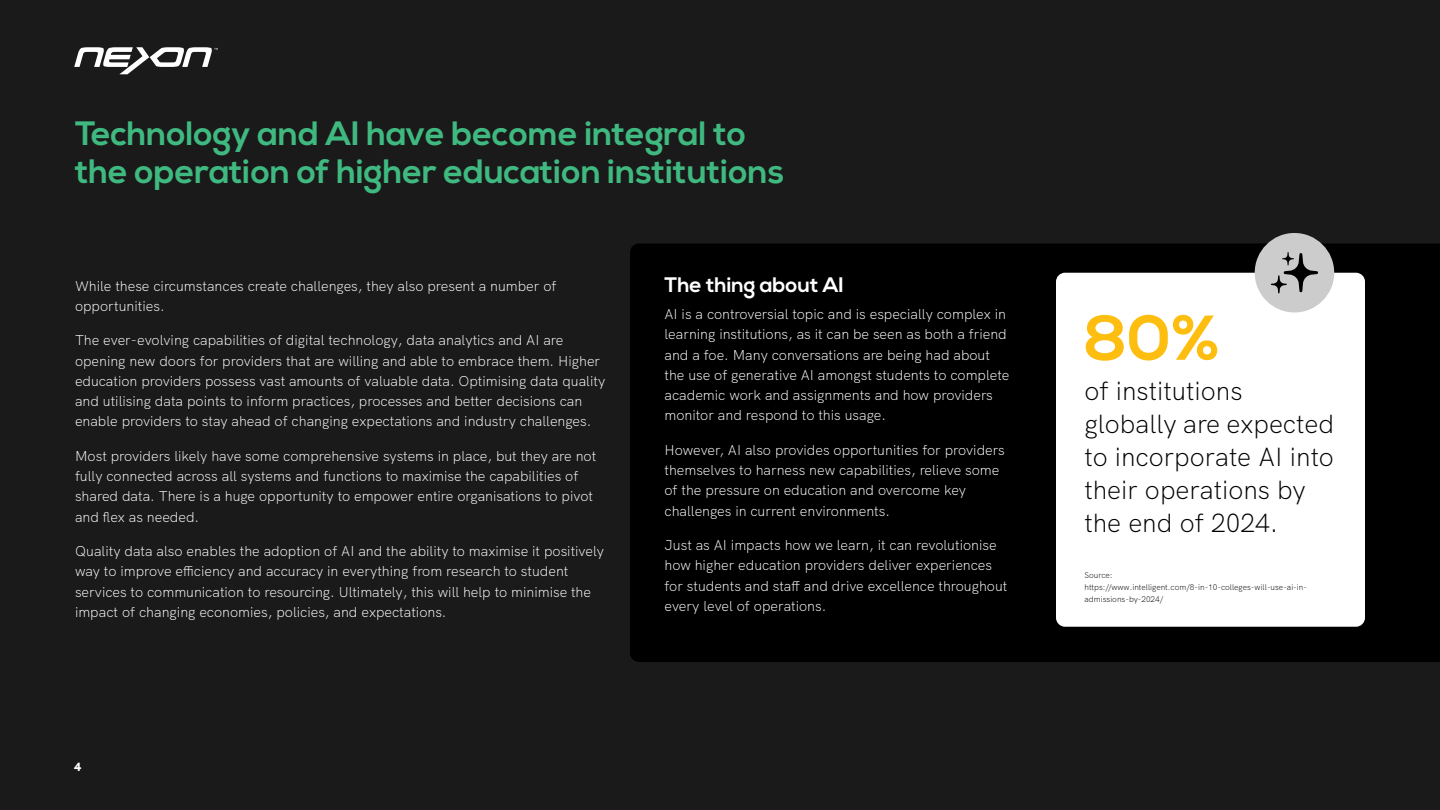
<style>
.page{position:relative;width:1440px;height:810px;background:#1a1a1a}
.page>*{position:absolute;margin:0;border:0;box-sizing:border-box;transform-origin:0 0}
.t1{font:700 63px "Nexa";color:#febe10}
.t2{font:700 33.75px/37.5px "Nexa";color:#3fb980}
.t3{font:300 26.25px/33px "HK Grotesk";color:#000}
.t4{font:700 21px "Nexa";color:#fff}
.t5{font:300 14.25px/20.2px "HK Grotesk";color:#fff}
.t6{font:900 12px "HK Grotesk";color:#fff}
.t7{font:300 8.25px/12px "HK Grotesk";color:#000}
</style>
<div class="page">
<div style="left:630px;top:243px;width:810px;height:419px;background:#000"></div>
<div style="left:1056px;top:273px;width:309px;height:354px;background:#fff;border-radius:9px"></div>
<svg style="left:74px;top:47px;width:144px;height:27px"></svg>
<div style="left:1255px;top:233px;width:79px;height:79px;background:#ccc;border-radius:50%"></div>
<svg style="left:1271px;top:252px;width:47px;height:41px"></svg>
<h2 class="t2" style="left:75px;top:116px;width:711px">Technology and AI have become integral to the operation of higher education institutions</h2>
<p class="t5" style="left:75px;top:274px;width:483px">While these circumstances create challenges, they also present a number of opportunities.</p>
<p class="t5" style="left:75px;top:329px;width:532px">The ever-evolving capabilities of digital technology, data analytics and AI are opening new doors for providers that are willing and able to embrace them. Higher education providers possess vast amounts of valuable data. Optimising data quality and utilising data points to inform practices, processes and better decisions can enable providers to stay ahead of changing expectations and industry challenges.</p>
<p class="t5" style="left:75px;top:445px;width:523px">Most providers likely have some comprehensive systems in place, but they are not fully connected across all systems and functions to maximise the capabilities of shared data. There is a huge opportunity to empower entire organisations to pivot and flex as needed.</p>
<p class="t5" style="left:75px;top:540px;width:531px">Quality data also enables the adoption of AI and the ability to maximise it positively way to improve efficiency and accuracy in everything from research to student services to communication to resourcing. Ultimately, this will help to minimise the impact of changing economies, policies, and expectations.</p>
<p class="t6" style="left:74px;top:758px;width:9px">4</p>
<h3 class="t4" style="left:664px;top:273px;width:181px">The thing about AI</h3>
<p class="t5" style="left:664px;top:303px;width:346px">AI is a controversial topic and is especially complex in learning institutions, as it can be seen as both a friend and a foe. Many conversations are being had about the use of generative AI amongst students to complete academic work and assignments and how providers monitor and respond to this usage.</p>
<p class="t5" style="left:664px;top:439px;width:342px">However, AI also provides opportunities for providers themselves to harness new capabilities, relieve some of the pressure on education and overcome key challenges in current environments.</p>
<p class="t5" style="left:664px;top:534px;width:344px">Just as AI impacts how we learn, it can revolutionise how higher education providers deliver experiences for students and staff and drive excellence throughout every level of operations.</p>
<h1 class="t1" style="left:1084px;top:302px;width:137px">80%</h1>
<h3 class="t3" style="left:1084px;top:372px;width:251px">of institutions globally are expected to incorporate AI into their operations by the end of 2024.</h3>
<p class="t7" style="left:1084px;top:568px;width:224px">Source: https://www.intelligent.com/8-in-10-colleges-will-use-ai-in&shy;admissions-by-2024/</p>
</div>
